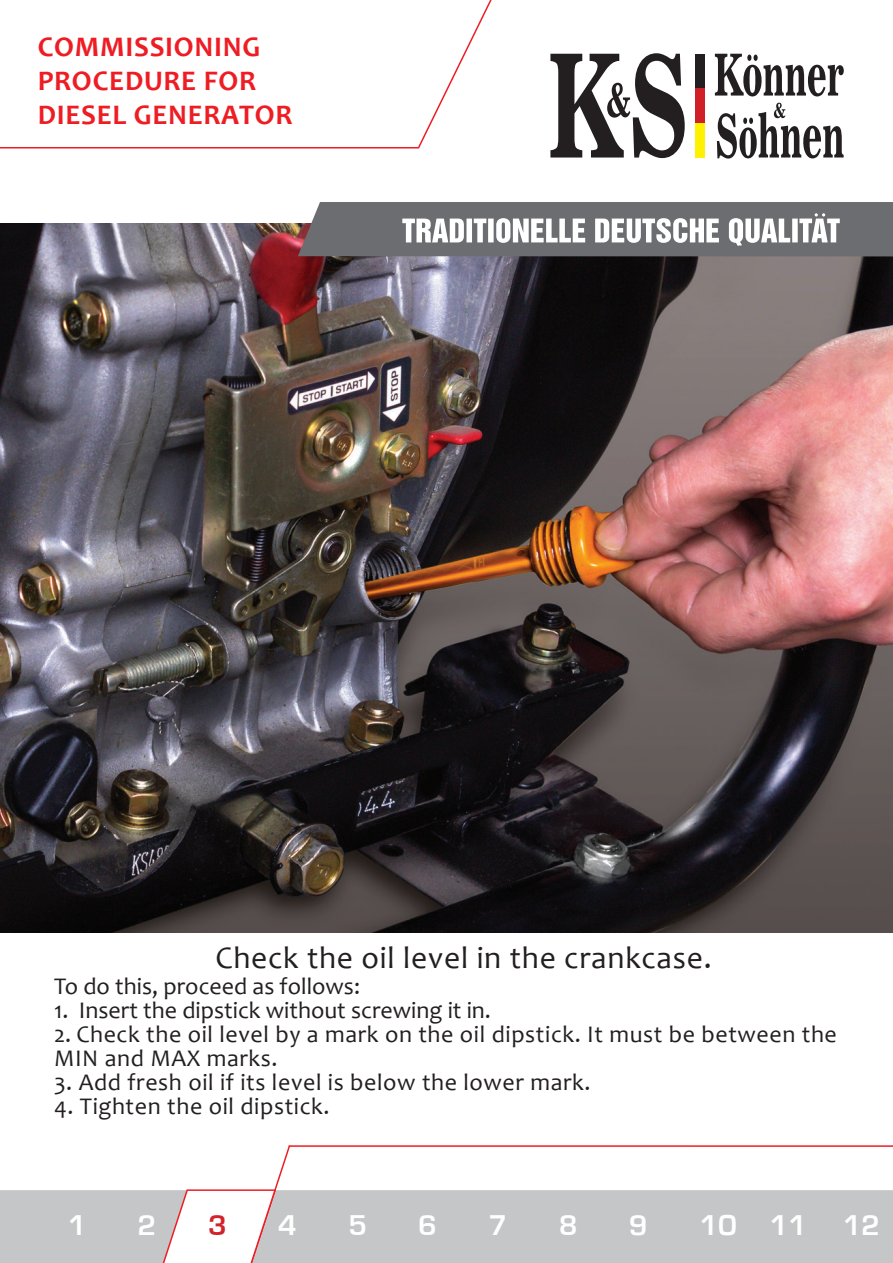
<style>
.page{position:relative;width:893px;height:1263px;background:#fff}
.page>*{position:absolute;margin:0;border:0;box-sizing:border-box;transform-origin:0 0}
.t1{font:31.5px "Candara";letter-spacing:.025em;color:#231f20}
.t2{font:700 28.5px/34.2px "Candara";letter-spacing:.025em;color:#ee1d23}
.t3{font:26.4px "Europe Demi";color:#fff}
.t4{font:26.4px "Europe Demi";color:#d1232a}
.t5{font:24px/24px "Candara";letter-spacing:.025em;color:#231f20}
.t6{font:24px "Candara";color:#231f20}
</style>
<div class="page">
<svg style="left:715px;top:54px;width:129px;height:42px"></svg>
<svg style="left:550px;top:53px;width:135px;height:105px"></svg>
<svg style="left:717px;top:103px;width:127px;height:56px"></svg>
<div style="left:695px;top:54px;width:10px;height:34px;background:#231f20"></div>
<div style="left:695px;top:88px;width:10px;height:35px;background:#d01f26"></div>
<div style="left:695px;top:123px;width:10px;height:35px;background:#fff101"></div>
<div style="left:0;top:1190px;width:893px;height:73px;background:#c5c6c8"></div>
<svg style="left:0;top:0;width:492px;height:149px"></svg>
<hr style="left:289px;top:1145px;width:604px;height:2px;background:#ee1d23">
<svg style="left:158px;top:1145px;width:133px;height:118px"></svg>
<img style="left:0;top:223px;width:893px;height:710px">
<svg style="left:298px;top:202px;width:595px;height:54px"></svg>
<p class="t2" style="left:38px;top:29px;width:256px">COMMISSIONING<br>PROCEDURE FOR<br>DIESEL GENERATOR</p>
<p class="t1" style="left:215px;top:938px;width:498px">Check the oil level in the crankcase.</p>
<p class="t6" style="left:54px;top:971px;width:308px">To do this, proceed as follows:</p>
<p class="t6" style="left:54px;top:995px;width:438px">1. Insert the dipstick without screwing it in.</p>
<p class="t5" style="left:54px;top:1022px;width:784px">2. Check the oil level by a mark on the oil dipstick. It must be between the<br>MIN and MAX marks.</p>
<p class="t5" style="left:54px;top:1070px;width:538px">3. Add fresh oil if its level is below the lower mark.</p>
<p class="t5" style="left:54px;top:1094px;width:277px">4. Tighten the oil dipstick.</p>
<p class="t3" style="left:138px;top:1210px;width:20px">2</p>
<p class="t4" style="left:208px;top:1210px;width:20px">3</p>
<p class="t3" style="left:68px;top:1210px;width:20px">1</p>
<p class="t3" style="left:278px;top:1210px;width:20px">4</p>
<p class="t3" style="left:348px;top:1210px;width:20px">5</p>
<p class="t3" style="left:419px;top:1210px;width:20px">6</p>
<p class="t3" style="left:489px;top:1210px;width:20px">7</p>
<p class="t3" style="left:559px;top:1210px;width:20px">8</p>
<p class="t3" style="left:629px;top:1210px;width:20px">9</p>
<p class="t3" style="left:699px;top:1210px;width:109px">10 11</p>
<p class="t3" style="left:843px;top:1210px;width:39px">12</p>
</div>
